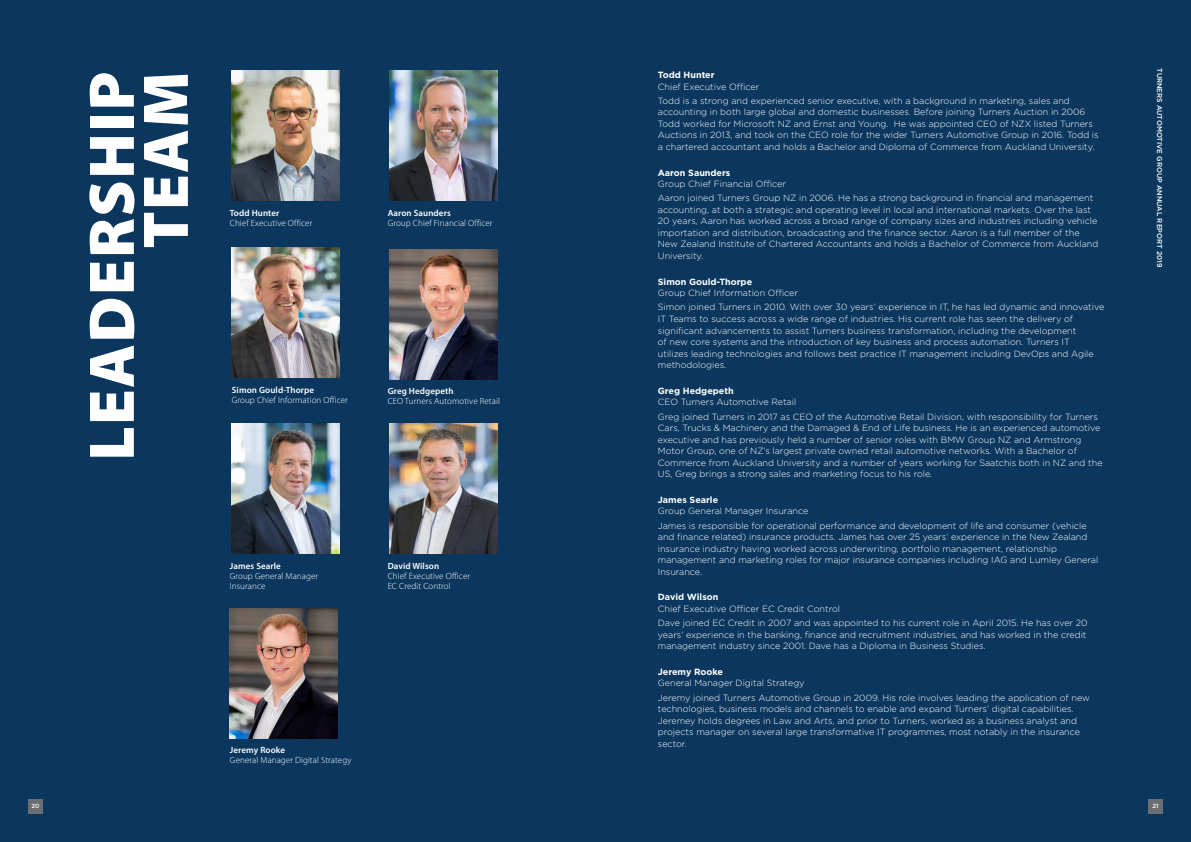
<style>
.page{position:relative;width:1191px;height:842px;background:#0b375e}
.page>*{position:absolute;margin:0;border:0;box-sizing:border-box;transform-origin:0 0}
.t1{font:900 65px/54px "Myriad Pro";letter-spacing:.02em;color:#fff;text-align:right}
.t2{font:300 9px/11.5px "Gotham";color:#fff}
.t3{font:300 9px/10px "Myriad Pro";letter-spacing:.01em;color:#fff}
.t4{font:600 9px "Myriad Pro";letter-spacing:.01em;color:#fff}
.t5{font:500 7px "Gotham";color:#fff}
.t6{font:500 6px "Gotham";color:#fff}
.s1{font-weight:700}
.s2{font-weight:600}
</style>
<div class="page">
<img style="left:232px;top:71px;width:107px;height:130px">
<img style="left:389px;top:71px;width:108px;height:130px">
<img style="left:232px;top:424px;width:107px;height:130px">
<img style="left:389px;top:424px;width:108px;height:130px">
<img style="left:230px;top:608px;width:107px;height:130px">
<img style="left:232px;top:248px;width:107px;height:129px">
<img style="left:389px;top:249px;width:108px;height:130px">
<div style="left:1148px;top:799px;width:14px;height:15px;background:#6c6d70"></div>
<div style="left:28px;top:799px;width:15px;height:15px;background:#6c6d70"></div>
<p class="t1" style="left:86px;top:461px;width:391px;rotate:-90deg">LEADERSHIP<br>TEAM</p>
<p class="t5" style="left:1164px;top:68px;width:201px;rotate:90deg">TURNERS AUTOMOTIVE GROUP ANNUAL REPORT 2019</p>
<p class="t2" style="left:658px;top:69px;width:103px"><span class="s1">Todd Hunter<br></span>Chief Executive Officer</p>
<p class="t2" style="left:658px;top:95px;width:442px">Todd is a strong and experienced senior executive, with a background in marketing, sales and accounting in both large global and domestic businesses. Before joining Turners Auction in 2006<br>Todd worked for Microsoft NZ and Ernst and Young. He was appointed CEO of NZX listed Turners Auctions in 2013, and took on the CEO role for the wider Turners Automotive Group in 2016. Todd is a chartered accountant and holds a Bachelor and Diploma of Commerce from Auckland University.</p>
<p class="t2" style="left:658px;top:166px;width:130px"><span class="s1">Aaron Saunders<br></span>Group Chief Financial Officer</p>
<p class="t2" style="left:658px;top:192px;width:442px">Aaron joined Turners Group NZ in 2006. He has a strong background in financial and management accounting, at both a strategic and operating level in local and international markets. Over the last 20 years, Aaron has worked across a broad range of company sizes and industries including vehicle importation and distribution, broadcasting and the finance sector. Aaron is a full member of the New Zealand Institute of Chartered Accountants and holds a Bachelor of Commerce from Auckland University.</p>
<p class="t2" style="left:658px;top:275px;width:142px"><span class="s1">Simon Gould-Thorpe<br></span>Group Chief Information Officer</p>
<p class="t2" style="left:658px;top:301px;width:448px">Simon joined Turners in 2010. With over 30 years’ experience in IT, he has led dynamic and innovative IT Teams to success across a wide range of industries. His current role has seen the delivery of significant advancements to assist Turners business transformation, including the development<br>of new core systems and the introduction of key business and process automation. Turners IT<br>utilizes leading technologies and follows best practice IT management including DevOps and Agile methodologies.</p>
<p class="t2" style="left:658px;top:384px;width:140px"><span class="s1">Greg Hedgepeth<br></span>CEO Turners Automotive Retail</p>
<p class="t2" style="left:658px;top:410px;width:446px">Greg joined Turners in 2017 as CEO of the Automotive Retail Division, with responsibility for Turners Cars, Trucks &amp; Machinery and the Damaged &amp; End of Life business. He is an experienced automotive executive and has previously held a number of senior roles with BMW Group NZ and Armstrong Motor Group, one of NZ’s largest private owned retail automotive networks. With a Bachelor of Commerce from Auckland University and a number of years working for Saatchis both in NZ and the US, Greg brings a strong sales and marketing focus to his role.</p>
<p class="t2" style="left:658px;top:493px;width:152px"><span class="s1">James Searle<br></span>Group General Manager Insurance</p>
<p class="t2" style="left:658px;top:519px;width:442px">James is responsible for operational performance and development of life and consumer (vehicle and finance related) insurance products. James has over 25 years’ experience in the New Zealand insurance industry having worked across underwriting, portfolio management, relationship management and marketing roles for major insurance companies including IAG and Lumley General Insurance.</p>
<p class="t2" style="left:658px;top:591px;width:184px"><span class="s1">David Wilson<br></span>Chief Executive Officer EC Credit Control</p>
<p class="t2" style="left:658px;top:617px;width:431px">Dave joined EC Credit in 2007 and was appointed to his current role in April 2015. He has over 20 years’ experience in the banking, finance and recruitment industries, and has worked in the credit management industry since 2001. Dave has a Diploma in Business Studies.</p>
<p class="t2" style="left:658px;top:666px;width:148px"><span class="s1">Jeremy Rooke<br></span>General Manager Digital Strategy</p>
<p class="t2" style="left:658px;top:691px;width:433px">Jeremy joined Turners Automotive Group in 2009. His role involves leading the application of new technologies, business models and channels to enable and expand Turners’ digital capabilities.<br>Jeremey holds degrees in Law and Arts, and prior to Turners, worked as a business analyst and projects manager on several large transformative IT programmes, most notably in the insurance sector.</p>
<p class="t4" style="left:230px;top:207px;width:51px">Todd Hunter</p>
<p class="t3" style="left:230px;top:218px;width:84px">Chief Executive Officer</p>
<p class="t4" style="left:388px;top:207px;width:65px">Aaron Saunders</p>
<p class="t3" style="left:388px;top:218px;width:106px">Group Chief Financial Officer</p>
<p class="t4" style="left:232px;top:384px;width:84px">Simon Gould-Thorpe</p>
<p class="t3" style="left:232px;top:395px;width:118px">Group Chief Information Officer</p>
<p class="t4" style="left:388px;top:385px;width:67px">Greg Hedgepeth</p>
<p class="t3" style="left:388px;top:396px;width:114px">CEO Turners Automotive Retail</p>
<p class="t4" style="left:230px;top:560px;width:53px">James Searle</p>
<p class="t3" style="left:230px;top:571px;width:90px">Group General Manager<br>Insurance</p>
<p class="t4" style="left:388px;top:560px;width:53px">David Wilson</p>
<p class="t3" style="left:388px;top:571px;width:84px">Chief Executive Officer<br>EC Credit Control</p>
<p class="t3" style="left:230px;top:745px;width:123px"><span class="s2">Jeremy Rooke<br></span>General Manager Digital Strategy</p>
<p class="t6" style="left:31px;top:802px;width:10px">20</p>
<p class="t6" style="left:1152px;top:802px;width:8px">21</p>
</div>
